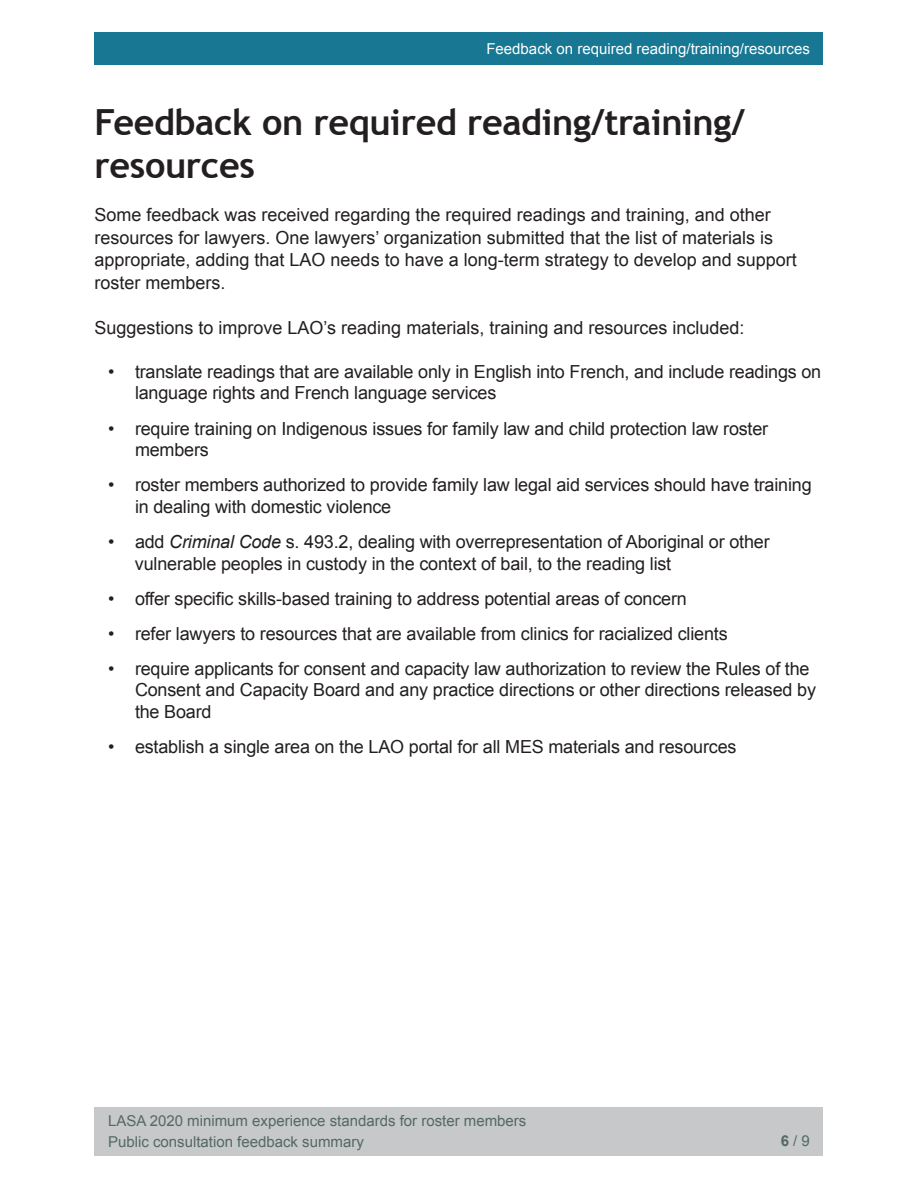
<style>
.page{position:relative;width:918px;height:1188px;background:#fff}
.page>*{position:absolute;margin:0;border:0;box-sizing:border-box;transform-origin:0 0}
.Heading_2{font:700 36px/43.2px "Trebuchet MS";letter-spacing:-.01em;color:#231f20}
.t1{font:18px/21.6px "Arial";letter-spacing:-.01em;color:#231f20}
.t2{font:15px/21px "Arial";color:#546964}
.t3{font:15px "Arial";color:#fff}
.s1{font-style:italic}
.s2{font-weight:700}
</style>
<div class="page">
<div style="left:94px;top:1107px;width:730px;height:49px;background:#c6c8c9"></div>
<div style="left:94px;top:32px;width:730px;height:33px;background:#187893"></div>
<p class="t3" style="left:486px;top:39px;width:325px">Feedback on required reading/training/resources</p>
<h2 class="Heading_2" style="left:94px;top:100px;width:652px">Feedback on required reading/training/ resources</h2>
<p class="t1" style="left:94px;top:204px;width:704px;line-height:22.5px">Some feedback was received regarding the required readings and training, and other resources for lawyers. One lawyers’ organization submitted that the list of materials is appropriate, adding that LAO needs to have a long-term strategy to develop and support roster members.</p>
<p class="t1" style="left:94px;top:317px;width:651px">Suggestions to improve LAO’s reading materials, training and resources included:</p>
<p class="t1" style="left:135px;top:361px;width:688px;text-indent:-27px">• translate readings that are available only in English into French, and include readings on language rights and French language services</p>
<p class="t1" style="left:135px;top:418px;width:635px;text-indent:-27px">• require training on Indigenous issues for family law and child protection law roster members</p>
<p class="t1" style="left:135px;top:474px;width:678px;text-indent:-27px">• roster members authorized to provide family law legal aid services should have training in dealing with domestic violence</p>
<p class="t1" style="left:135px;top:531px;width:636px;text-indent:-27px">• add <span class="s1">Criminal Code</span> s. 493.2, dealing with overrepresentation of Aboriginal or other vulnerable peoples in custody in the context of bail, to the reading list</p>
<p class="t1" style="left:108px;top:588px;width:580px">• offer specific skills-based training to address potential areas of concern</p>
<p class="t1" style="left:108px;top:623px;width:621px">• refer lawyers to resources that are available from clinics for racialized clients</p>
<p class="t1" style="left:135px;top:658px;width:683px;text-indent:-27px">• require applicants for consent and capacity law authorization to review the Rules of the<br>Consent and Capacity Board and any practice directions or other directions released by the Board</p>
<p class="t1" style="left:108px;top:736px;width:630px">• establish a single area on the LAO portal for all MES materials and resources</p>
<p class="t2" style="left:108px;top:1110px;width:420px">LASA 2020 minimum experience standards for roster members<br>Public consultation feedback summary</p>
<p class="t2" style="left:781px;top:1130px;width:31px"><span class="s2">6</span> / 9</p>
</div>
